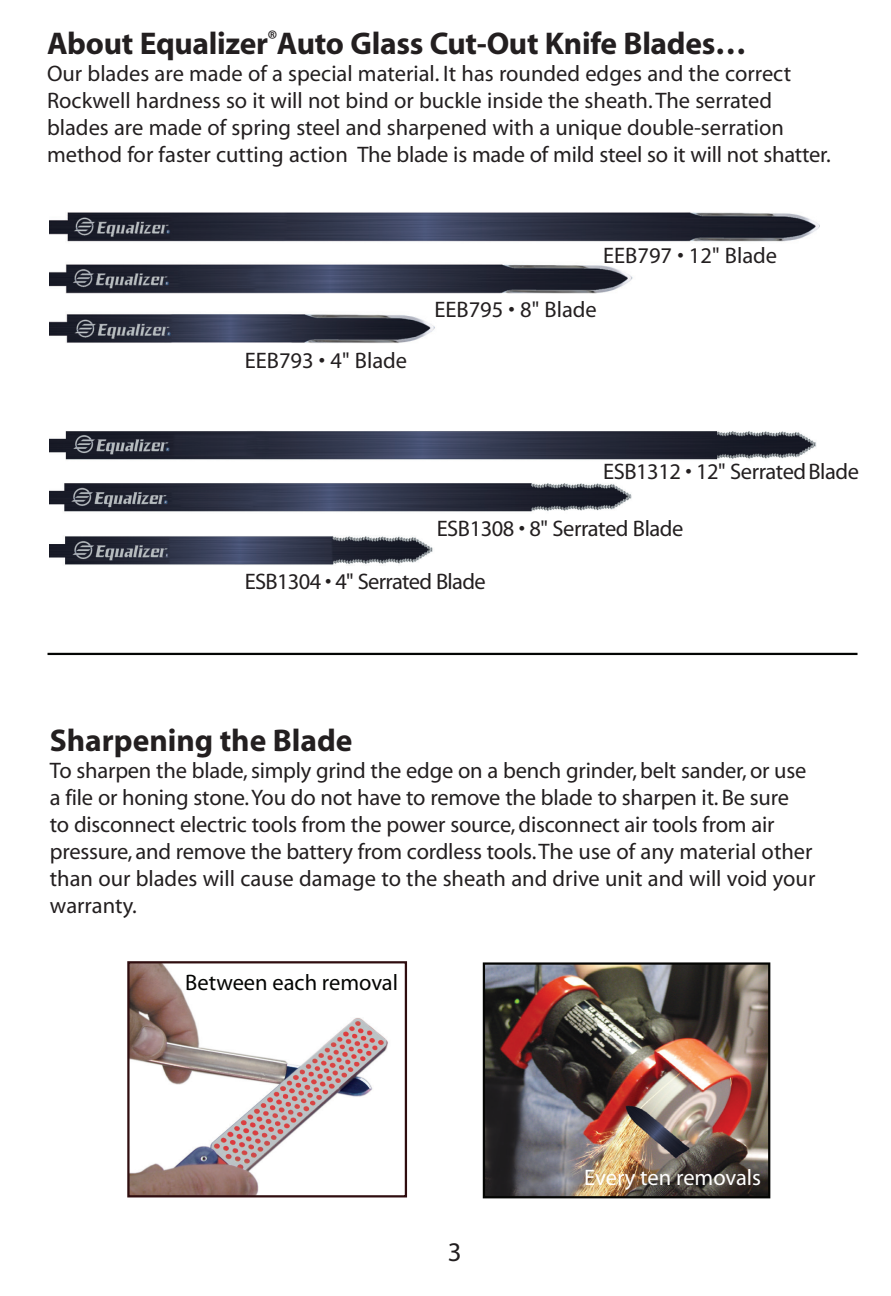
<style>
.page{position:relative;width:891px;height:1296px;background:#fff}
.page>*{position:absolute;margin:0;border:0;box-sizing:border-box;transform-origin:0 0}
.t1{font:700 31.5px "Myriad";letter-spacing:-.01em;color:#231f20}
.t2{font:27px "Myriad";color:#231f20}
.Price_Tag{font:22.5px/27px "Myriad";letter-spacing:-.005em;color:#231f20}
.Price_Tag-2{font:22.5px "Myriad";letter-spacing:-.03em;color:#231f20}
.t3{font:22.5px "Myriad";color:#040503}
.t4{font:22.5px "Myriad";color:#fff}
</style>
<div class="page">
<img style="left:50px;top:212px;width:769px;height:131px">
<img style="left:50px;top:431px;width:767px;height:134px">
<img style="left:130px;top:964px;width:258px;height:230px">
<div style="left:127px;top:961px;width:280px;height:236px;border:2px solid #2f0d0f"></div>
<img style="left:486px;top:965px;width:281px;height:230px">
<div style="left:483px;top:962px;width:287px;height:236px;border:2px solid #040503"></div>
<hr style="left:48px;top:653px;width:810px;height:2px;background:#040503">
<p class="t1" style="left:47px;top:27px;width:701px">About Equalizer<sup>®</sup>Auto Glass Cut-Out Knife Blades…</p>
<p class="Price_Tag" style="left:47px;top:61px;width:785px">Our blades are made of a special material. It has rounded edges and the correct Rockwell hardness so it will not bind or buckle inside the sheath. The serrated blades are made of spring steel and sharpened with a unique double-serration method for faster cutting action The blade is made of mild steel so it will not shatter.</p>
<p class="Price_Tag" style="left:245px;top:348px;width:164px">EEB793 • 4" Blade</p>
<p class="Price_Tag" style="left:603px;top:243px;width:175px">EEB797 • 12" Blade</p>
<p class="Price_Tag" style="left:434px;top:297px;width:164px">EEB795 • 8" Blade</p>
<p class="Price_Tag" style="left:603px;top:459px;width:257px">ESB1312 • 12" SerratedBlade</p>
<p class="Price_Tag" style="left:437px;top:516px;width:248px">ESB1308 • 8" Serrated Blade</p>
<p class="Price_Tag-2" style="left:245px;top:570px;width:242px">ESB1304 • 4" Serrated Blade</p>
<p class="t1" style="left:50px;top:724px;width:304px">Sharpening the Blade</p>
<p class="Price_Tag" style="left:50px;top:758px;width:767px">To sharpen the blade, simply grind the edge on a bench grinder, belt sander, or use a file or honing stone. You do not have to remove the blade to sharpen it. Be sure<br>to disconnect electric tools from the power source, disconnect air tools from air pressure, and remove the battery from cordless tools. The use of any material other than our blades will cause damage to the sheath and drive unit and will void your warranty.</p>
<p class="t3" style="left:185px;top:971px;width:214px">Between each removal</p>
<p class="t2" style="left:448px;top:1238px;width:15px">3</p>
<p class="t4" style="left:584px;top:1167px;width:178px">Every ten removals</p>
</div>
